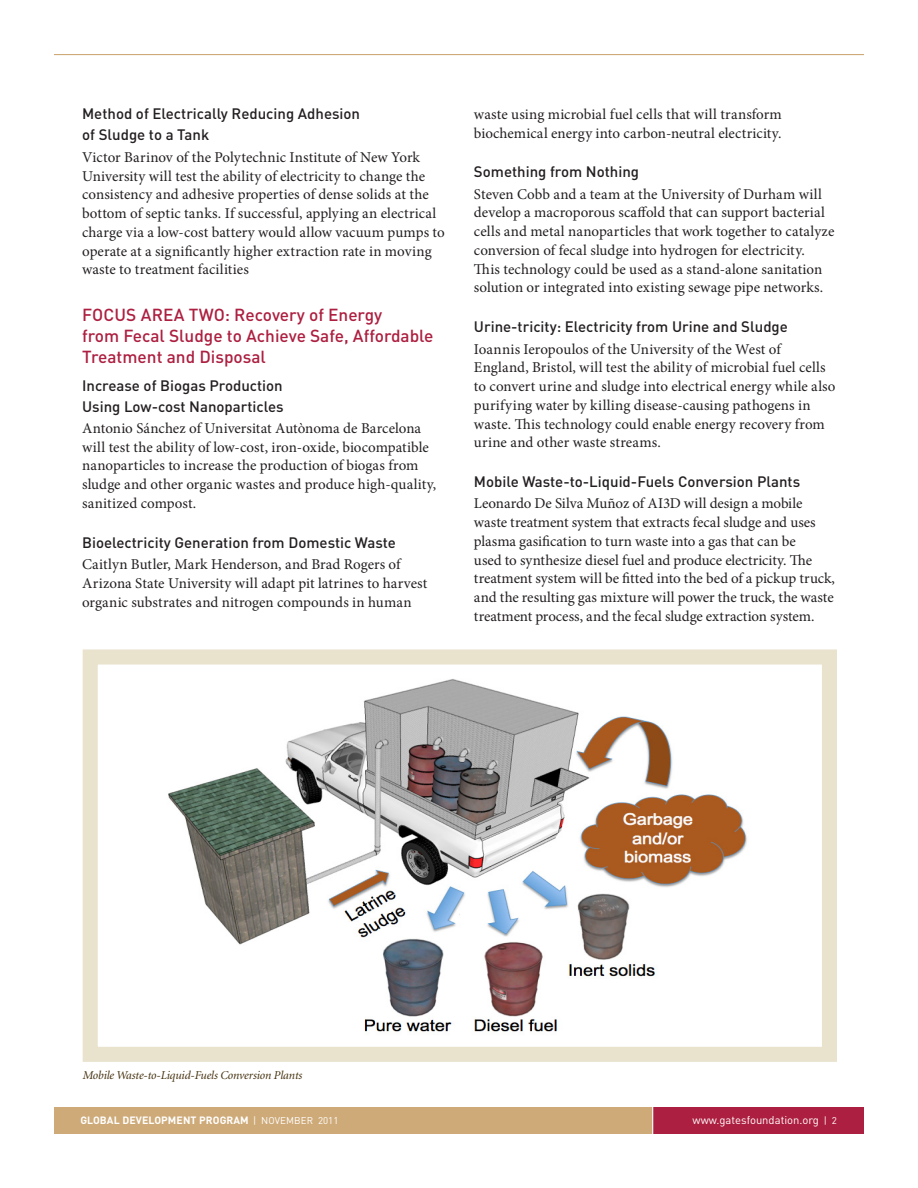
<style>
.page{position:relative;width:918px;height:1188px;background:#fff}
.page>*{position:absolute;margin:0;border:0;box-sizing:border-box;transform-origin:0 0}
.Body_Subhead{font:500 17.25px/21px "DINOT";color:#ad1f40}
.Body_Copy{font:15px/18.8px "Minion Pro";color:#231f20}
.Body_Paragraph_Subhe{font:500 15px/21px "DINOT";color:#231f20}
._1_6_italic_photo_ca{font:italic 12px "Minion";letter-spacing:-.01em;color:#432f0c}
.t1{font:11.25px "DINOT";color:#fff}
.t2{font:700 10.5px "DINOT";letter-spacing:.01em;color:#fff}
.s1{font-weight:400;font-size:9.75px}
.s2{font-size:9.75px}
</style>
<div class="page">
<div style="left:653px;top:1107px;width:211px;height:27px;background:#ad1f40"></div>
<div style="left:54px;top:1107px;width:598px;height:27px;background:#ceaa78"></div>
<svg style="left:652px;top:1107px;width:1px;height:27px"></svg>
<hr style="left:54px;top:54px;width:810px;height:1px;background:#ceaa78">
<img style="left:168px;top:679px;width:579px;height:353px">
<div style="left:83px;top:649px;width:754px;height:413px;border:15px solid #e9e2cd"></div>
<p class="Body_Paragraph_Subhe" style="left:82px;top:103px;width:279px">Method of Electrically Reducing Adhesion of Sludge to a Tank</p>
<p class="Body_Copy" style="left:82px;top:148px;width:364px">Victor Barinov of the Polytechnic Institute of New York University will test the ability of electricity to change the consistency and adhesive properties of dense solids at the bottom of septic tanks. If successful, applying an electrical charge via a low-cost battery would allow vacuum pumps to operate at a significantly higher extraction rate in moving waste to treatment facilities</p>
<p class="Body_Subhead" style="left:82px;top:303px;width:353px">FOCUS AREA TWO: Recovery of Energy<br>from Fecal Sludge to Achieve Safe, Affordable<br>Treatment and Disposal</p>
<p class="Body_Paragraph_Subhe" style="left:82px;top:374px;width:203px">Increase of Biogas Production<br>Using Low-cost Nanoparticles</p>
<p class="Body_Copy" style="left:82px;top:419px;width:356px">Antonio Sánchez of Universitat Autònoma de Barcelona will test the ability of low-cost, iron-oxide, biocompatible nanoparticles to increase the production of biogas from sludge and other organic wastes and produce high-quality, sanitized compost.</p>
<p class="Body_Paragraph_Subhe" style="left:82px;top:531px;width:315px">Bioelectricity Generation from Domestic Waste</p>
<p class="Body_Copy" style="left:82px;top:555px;width:347px">Caitlyn Butler, Mark Henderson, and Brad Rogers of<br>Arizona State University will adapt pit latrines to harvest organic substrates and nitrogen compounds in human</p>
<p class="Body_Copy" style="left:474px;top:105px;width:309px">waste using microbial fuel cells that will transform biochemical energy into carbon-neutral electricity.</p>
<p class="Body_Paragraph_Subhe" style="left:474px;top:161px;width:167px">Something from Nothing</p>
<p class="Body_Copy" style="left:474px;top:185px;width:362px">Steven Cobb and a team at the University of Durham will develop a macroporous scaffold that can support bacterial cells and metal nanoparticles that work together to catalyze conversion of fecal sludge into hydrogen for electricity.<br>This technology could be used as a stand-alone sanitation solution or integrated into existing sewage pipe networks.</p>
<p class="Body_Paragraph_Subhe" style="left:474px;top:316px;width:315px">Urine-tricity: Electricity from Urine and Sludge</p>
<p class="Body_Copy" style="left:474px;top:339px;width:363px">Ioannis Ieropoulos of the University of the West of England, Bristol, will test the ability of microbial fuel cells to convert urine and sludge into electrical energy while also purifying water by killing disease-causing pathogens in waste. This technology could enable energy recovery from urine and other waste streams.</p>
<p class="Body_Paragraph_Subhe" style="left:474px;top:470px;width:328px">Mobile Waste-to-Liquid-Fuels Conversion Plants</p>
<p class="Body_Copy" style="left:474px;top:494px;width:363px">Leonardo De Silva Muñoz of AI3D will design a mobile waste treatment system that extracts fecal sludge and uses plasma gasification to turn waste into a gas that can be<br>used to synthesize diesel fuel and produce electricity. The treatment system will be fitted into the bed of a pickup truck, and the resulting gas mixture will power the truck, the waste treatment process, and the fecal sludge extraction system.</p>
<p class="_1_6_italic_photo_ca" style="left:83px;top:1069px;width:221px">Mobile Waste-to-Liquid-Fuels Conversion Plants</p>
<p class="t2" style="left:80px;top:1113px;width:260px">GLOBAL DEVELOPMENT PROGRAM <span class="s1">| November 2011</span></p>
<p class="t1" style="left:693px;top:1112px;width:146px">www.gatesfoundation.org <span class="s2">| 2</span></p>
</div>
